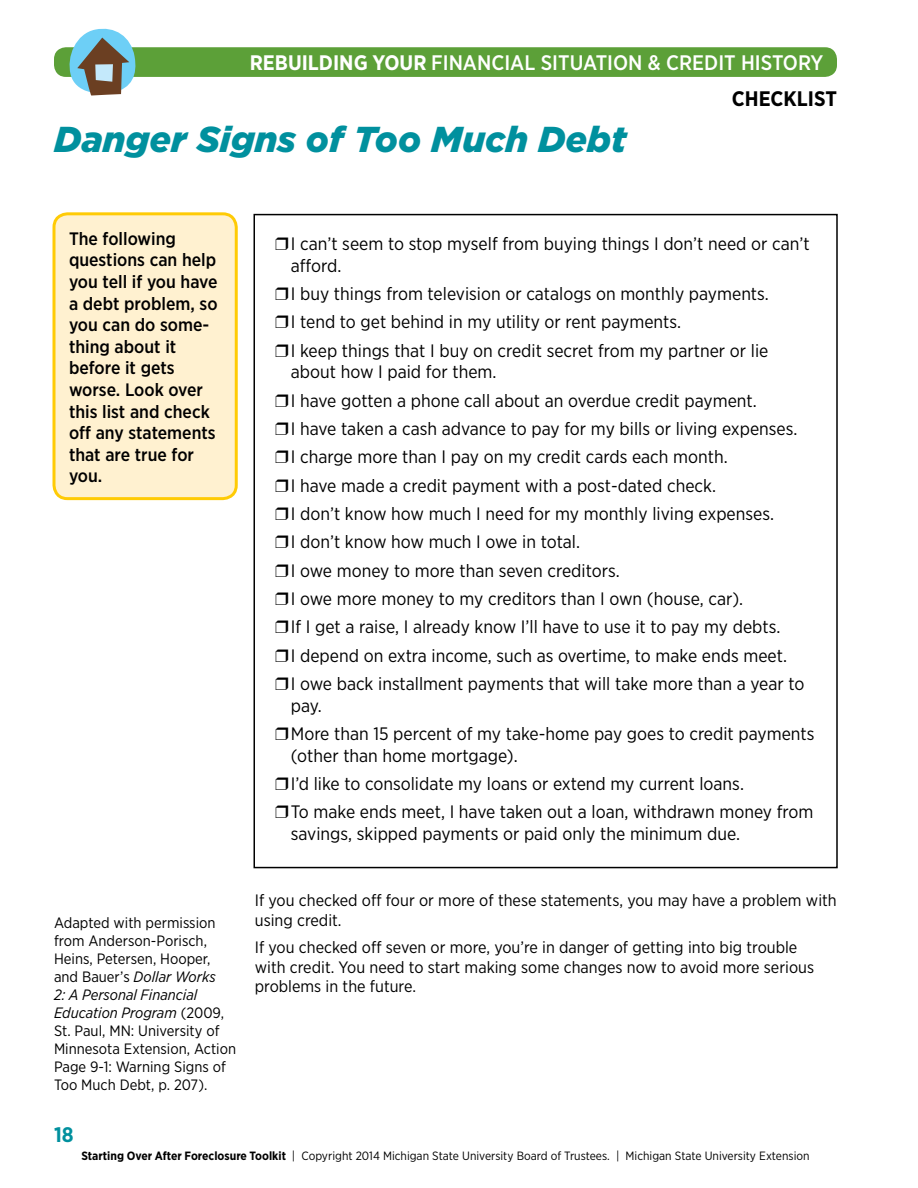
<style>
.page{position:relative;width:918px;height:1188px;background:#fff}
.page>*{position:absolute;margin:0;border:0;box-sizing:border-box;transform-origin:0 0}
.Headline__Activity{font:italic 900 36px "Gotham";color:#00909e}
.t1{font:500 21px "Gotham Narrow";color:#fff}
.Subhead2{font:700 21px "Gotham Narrow";color:#000}
.t2{font:700 21px "Gotham Narrow";color:#00909e}
.t3{font:18px/28.3px "Gotham Narrow";color:#000}
.Try_It_Body{font:500 18px/21.6px "Gotham Narrow";color:#000}
.Body{font:16.5px/19.8px "Gotham Narrow";color:#000}
.List_BallotBox__Hand{font:16.5px/19.8px "Gotham Narrow";color:#000}
.Body__Sidebar__No_Sp{font:15px/18px "Gotham Narrow";color:#000}
.t4{font:12px "Gotham Narrow";color:#000}
.s1{font-weight:700}
.s2{font-style:italic}
</style>
<div class="page">
<div style="left:54px;top:47px;width:783px;height:30px;background:#5ca038;border-radius:12px"></div>
<svg style="left:66px;top:28px;width:72px;height:68px"></svg>
<div style="left:54px;top:214px;width:182px;height:285px;background:#fff1d0;border-radius:14px"></div>
<div style="left:52px;top:212px;width:186px;height:288px;border:3px solid #ffcb05;border-radius:14px"></div>
<p class="t1" style="left:250px;top:49px;width:575px"><span class="s1">REBUILDING YOUR</span> FINANCIAL SITUATION &amp; CREDIT HISTORY</p>
<p class="Headline__Activity" style="left:54px;top:114px;width:574px">Danger Signs of Too Much Debt</p>
<h2 class="Subhead2" style="left:732px;top:85px;width:107px">CHECKLIST</h2>
<p class="Try_It_Body" style="left:69px;top:227px;width:150px">The following questions can help you tell if you have a debt problem, so you can do some&shy;thing about it before it gets worse. Look over this list and check off any statements that are true for you.</p>
<p class="t3" style="left:291px;top:233px;width:520px;line-height:21.6px;text-indent:-16px">❒I can’t seem to stop myself from buying things I don’t need or can’t afford.</p>
<p class="t3" style="left:275px;top:279px;width:495px">❒I buy things from television or catalogs on monthly payments. ❒I tend to get behind in my utility or rent payments.<br>❒I keep things that I buy on credit secret from my partner or lie</p>
<p class="t3" style="left:275px;top:357px;width:531px;text-indent:16px">about how I paid for them.<br>❒I have gotten a phone call about an overdue credit payment.<br>❒I have taken a cash advance to pay for my bills or living expenses. ❒I charge more than I pay on my credit cards each month.<br>❒I have made a credit payment with a post-dated check.<br>❒I don’t know how much I need for my monthly living expenses.<br>❒I don’t know how much I owe in total.<br>❒I owe money to more than seven creditors.<br>❒I owe more money to my creditors than I own (house, car).<br>❒If I get a raise, I already know I’ll have to use it to pay my debts. ❒I depend on extra income, such as overtime, to make ends meet. ❒I owe back installment payments that will take more than a year to</p>
<p class="t3" style="left:275px;top:691px;width:541px;text-indent:16px">pay.<br>❒More than 15 percent of my take-home pay goes to credit payments</p>
<p class="t3" style="left:275px;top:741px;width:540px;text-indent:16px">(other than home mortgage).<br>❒I’d like to consolidate my loans or extend my current loans.<br>❒To make ends meet, I have taken out a loan, withdrawn money from</p>
<p class="t3" style="left:291px;top:819px;width:451px">savings, skipped payments or paid only the minimum due.</p>
<p class="Body__Sidebar__No_Sp" style="left:54px;top:914px;width:184px">Adapted with permission from Anderson-Porisch,<br>Heins, Petersen, Hooper, and Bauer’s <span class="s2">Dollar Works<br>2: A Personal Financial<br>Education Program</span> (2009,<br>St. Paul, MN: University of<br>Minnesota Extension, Action<br>Page 9-1: Warning Signs of<br>Too Much Debt, p. 207).</p>
<p class="t2" style="left:54px;top:1122px;width:21px">18</p>
<p class="List_BallotBox__Hand" style="left:255px;top:890px;width:583px">If you checked off four or more of these statements, you may have a problem with using credit.</p>
<p class="Body" style="left:255px;top:937px;width:561px">If you checked off seven or more, you’re in danger of getting into big trouble with credit. You need to start making some changes now to avoid more serious problems in the future.</p>
<p class="t4" style="left:81px;top:1148px;width:730px"><span class="s1">Starting Over After Foreclosure Toolkit</span> | Copyright 2014 Michigan State University Board of Trustees. | Michigan State University Extension</p>
</div>
